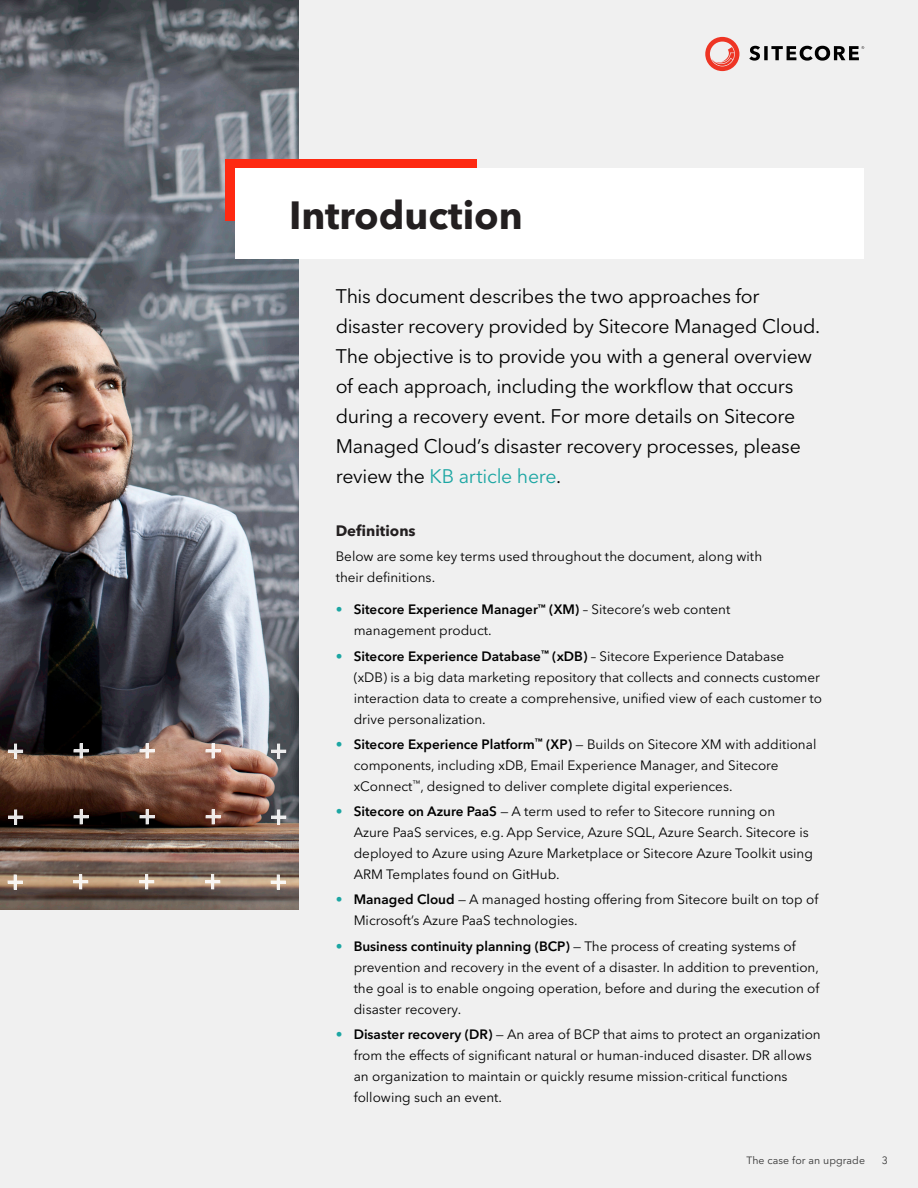
<style>
.page{position:relative;width:918px;height:1188px;background:#f0f0f0}
.page>*{position:absolute;margin:0;border:0;box-sizing:border-box;transform-origin:0 0}
.t1{font:700 39px "Avenir Next LT Pro";color:#231f20}
.Body_Text{font:19.5px/30px "Avenir Next LT Pro";letter-spacing:-.015em;color:#000}
.Paragraph_header{font:700 15px "Avenir Next LT Pro";color:#231f20}
.Body_Text-2{font:13.5px/21px "Avenir Next LT Pro";color:#000}
.t2{font:10.5px "Avenir Next LT Pro";letter-spacing:.01em;color:#333}
.s1{color:#1ca6a3}
.s2{font-weight:600;color:#1ca6a3}
.s3{font-weight:600}
</style>
<div class="page">
<svg style="left:705px;top:37px;width:34px;height:34px"></svg>
<svg style="left:749px;top:46px;width:115px;height:15px"></svg>
<img style="left:0;top:0;width:298px;height:909px">
<hr style="left:80px;top:743px;width:3px;height:15px;background:#fff">
<svg style="left:74px;top:744px;width:14px;height:14px"></svg>
<hr style="left:73px;top:749px;width:16px;height:3px;background:#fff">
<hr style="left:146px;top:743px;width:3px;height:15px;background:#fff">
<svg style="left:140px;top:744px;width:14px;height:14px"></svg>
<hr style="left:139px;top:749px;width:16px;height:3px;background:#fff">
<hr style="left:212px;top:743px;width:3px;height:15px;background:#fff">
<svg style="left:206px;top:744px;width:14px;height:14px"></svg>
<hr style="left:205px;top:749px;width:16px;height:3px;background:#fff">
<hr style="left:277px;top:744px;width:3px;height:15px;background:#fff">
<svg style="left:272px;top:744px;width:14px;height:14px"></svg>
<hr style="left:271px;top:750px;width:15px;height:3px;background:#fff">
<hr style="left:14px;top:744px;width:3px;height:15px;background:#fff">
<svg style="left:8px;top:744px;width:15px;height:14px"></svg>
<hr style="left:8px;top:750px;width:15px;height:3px;background:#fff">
<hr style="left:80px;top:809px;width:3px;height:15px;background:#fff">
<svg style="left:74px;top:810px;width:14px;height:14px"></svg>
<hr style="left:74px;top:815px;width:15px;height:3px;background:#fff">
<hr style="left:146px;top:809px;width:3px;height:15px;background:#fff">
<svg style="left:140px;top:810px;width:14px;height:14px"></svg>
<hr style="left:140px;top:815px;width:15px;height:3px;background:#fff">
<hr style="left:212px;top:809px;width:3px;height:15px;background:#fff">
<svg style="left:206px;top:810px;width:14px;height:14px"></svg>
<hr style="left:206px;top:815px;width:15px;height:3px;background:#fff">
<hr style="left:277px;top:809px;width:3px;height:16px;background:#fff">
<svg style="left:272px;top:810px;width:14px;height:14px"></svg>
<hr style="left:271px;top:816px;width:15px;height:3px;background:#fff">
<hr style="left:14px;top:809px;width:3px;height:16px;background:#fff">
<svg style="left:8px;top:810px;width:15px;height:14px"></svg>
<hr style="left:8px;top:816px;width:15px;height:3px;background:#fff">
<hr style="left:79px;top:874px;width:3px;height:15px;background:#fff">
<svg style="left:74px;top:875px;width:14px;height:14px"></svg>
<hr style="left:73px;top:880px;width:15px;height:3px;background:#fff">
<hr style="left:145px;top:874px;width:3px;height:15px;background:#fff">
<svg style="left:140px;top:875px;width:14px;height:14px"></svg>
<hr style="left:139px;top:880px;width:15px;height:3px;background:#fff">
<hr style="left:211px;top:874px;width:3px;height:15px;background:#fff">
<svg style="left:206px;top:875px;width:14px;height:14px"></svg>
<hr style="left:205px;top:880px;width:15px;height:3px;background:#fff">
<hr style="left:277px;top:874px;width:3px;height:16px;background:#fff">
<svg style="left:271px;top:875px;width:14px;height:14px"></svg>
<hr style="left:271px;top:881px;width:15px;height:3px;background:#fff">
<hr style="left:14px;top:874px;width:3px;height:16px;background:#fff">
<svg style="left:8px;top:875px;width:14px;height:14px"></svg>
<hr style="left:8px;top:881px;width:15px;height:3px;background:#fff">
<div style="left:226px;top:159px;width:251px;height:62px;background:#fe2911"></div>
<div style="left:235px;top:168px;width:628px;height:91px;background:#fff"></div>
<p class="t1" style="left:289px;top:191px;width:235px">Introduction</p>
<p class="Body_Text" style="left:336px;top:281px;width:486px">This document describes the two approaches for disaster recovery provided by Sitecore Managed Cloud.<br>The objective is to provide you with a general overview of each approach, including the workflow that occurs during a recovery event. For more details on Sitecore Managed Cloud’s disaster recovery processes, please review the <span class="s1">KB article here</span>.</p>
<p class="Paragraph_header" style="left:336px;top:522px;width:82px">Definitions</p>
<p class="Body_Text-2" style="left:336px;top:546px;width:428px">Below are some key terms used throughout the document, along with their definitions.</p>
<p class="Body_Text-2" style="left:354px;top:599px;width:378px;text-indent:-18px"><span class="s2">•</span> <span class="s3">Sitecore Experience Manager</span><sup>™</sup> <span class="s3">(XM)</span> – Sitecore’s web content management product.</p>
<p class="Body_Text-2" style="left:354px;top:645px;width:470px;text-indent:-18px"><span class="s2">•</span> <span class="s3">Sitecore Experience Database</span><sup>™</sup> <span class="s3">(xDB)</span> – Sitecore Experience Database<br>(xDB) is a big data marketing repository that collects and connects customer interaction data to create a comprehensive, unified view of each customer to drive personalization.</p>
<p class="Body_Text-2" style="left:354px;top:734px;width:464px;text-indent:-18px"><span class="s2">•</span> <span class="s3">Sitecore Experience Platform</span><sup>™</sup> <span class="s3">(XP)</span> — Builds on Sitecore XM with additional components, including xDB, Email Experience Manager, and Sitecore xConnect<sup>™</sup>, designed to deliver complete digital experiences.</p>
<p class="Body_Text-2" style="left:354px;top:801px;width:461px;text-indent:-18px"><span class="s2">•</span> <span class="s3">Sitecore on Azure PaaS</span> — A term used to refer to Sitecore running on Azure PaaS services, e.g. App Service, Azure SQL, Azure Search. Sitecore is deployed to Azure using Azure Marketplace or Sitecore Azure Toolkit using ARM Templates found on GitHub.</p>
<p class="Body_Text-2" style="left:354px;top:889px;width:466px;text-indent:-18px"><span class="s2">•</span> <span class="s3">Managed Cloud</span> — A managed hosting offering from Sitecore built on top of<br>Microsoft’s Azure PaaS technologies.</p>
<p class="Body_Text-2" style="left:354px;top:936px;width:467px;text-indent:-18px"><span class="s2">•</span> <span class="s3">Business continuity planning (BCP)</span> — The process of creating systems of prevention and recovery in the event of a disaster. In addition to prevention, the goal is to enable ongoing operation, before and during the execution of disaster recovery.</p>
<p class="Body_Text-2" style="left:354px;top:1024px;width:469px;text-indent:-18px"><span class="s2">•</span> <span class="s3">Disaster recovery (DR)</span> — An area of BCP that aims to protect an organization from the effects of significant natural or human-induced disaster. DR allows an organization to maintain or quickly resume mission-critical functions following such an event.</p>
<p class="t2" style="left:747px;top:1154px;width:120px">The case for an upgrade</p>
<p class="t2" style="left:882px;top:1154px;width:8px">3</p>
</div>
